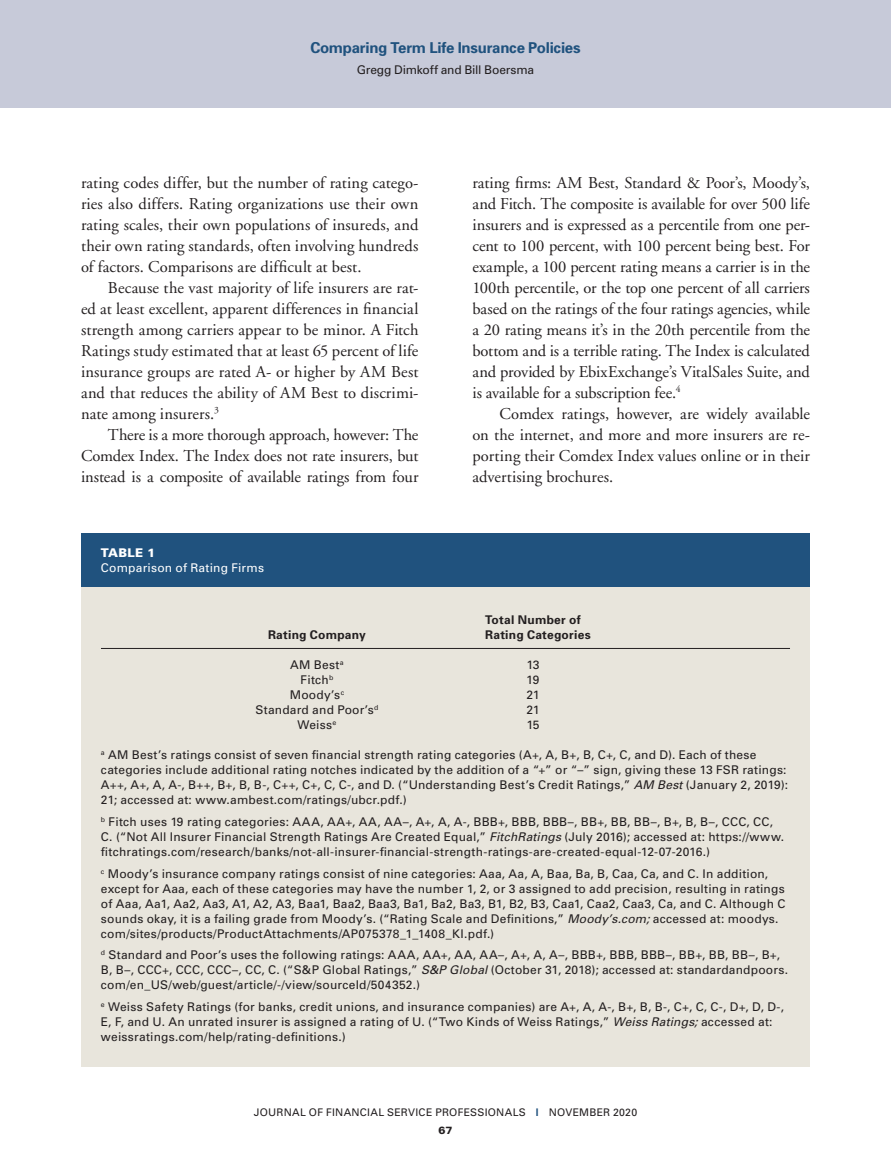
<style>
.page{position:relative;width:891px;height:1175px;background:#fff}
.page>*{position:absolute;margin:0;border:0;box-sizing:border-box;transform-origin:0 0}
.Text{font:16.5px/21px "Adobe Garamond";color:#231f20;text-align:justify}
.t1{font:700 15px "Univers";letter-spacing:-.015em;color:#20527e}
.Charts___Tables{font:12px/15px "Univers";letter-spacing:.02em;color:#231f20}
.Charts___Tables-2{font:700 12px "Univers";letter-spacing:.02em;color:#231f20}
.Charts___Tables-3{font:12px "Univers";letter-spacing:-.015em;color:#231f20}
.Charts___Tables-4{font:12px "Univers";letter-spacing:.015em;color:#fff}
.Charts___Tables-5{font:900 12px "Univers";letter-spacing:.02em;color:#fff}
.t2{font:10.5px/18px "Univers";letter-spacing:.025em;color:#231f20;text-align:center}
.s1{font-style:italic}
.s2{color:#20527e}
.s3{font-weight:900}
</style>
<div class="page">
<div style="left:0;top:0;width:891px;height:108px;background:#c7cad9"></div>
<div style="left:81px;top:533px;width:729px;height:54px;background:#20527e"></div>
<div style="left:81px;top:587px;width:729px;height:479px;background:#e8e5dc"></div>
<hr style="left:101px;top:648px;width:689px;height:1px;background:#231f20">
<p class="t1" style="left:310px;top:38px;width:272px">Comparing Term Life Insurance Policies</p>
<p class="Charts___Tables-3" style="left:357px;top:62px;width:179px">Gregg Dimkoff and Bill Boersma</p>
<p class="Text" style="left:81px;top:172px;width:339px">rating codes differ, but the number of rating catego&shy;ries also differs. Rating organizations use their own rating scales, their own populations of insureds, and their own rating standards, often involving hundreds of factors. Comparisons are difficult at best.</p>
<p class="Text" style="left:81px;top:277px;width:339px;text-indent:27px">Because the vast majority of life insurers are rat&shy;ed at least excellent, apparent differences in financial strength among carriers appear to be minor. A Fitch Ratings study estimated that at least 65 percent of life insurance groups are rated A- or higher by AM Best and that reduces the ability of AM Best to discrimi&shy;nate among insurers.<sup>3</sup></p>
<p class="Text" style="left:81px;top:424px;width:339px;text-indent:27px">There is a more thorough approach, however: The Comdex Index. The Index does not rate insurers, but instead is a composite of available ratings from four</p>
<p class="Charts___Tables-5" style="left:101px;top:545px;width:56px">TABLE 1</p>
<p class="Charts___Tables-4" style="left:101px;top:560px;width:165px">Comparison of Rating Firms</p>
<p class="Text" style="left:472px;top:172px;width:339px">rating firms: AM Best, Standard &amp; Poor’s, Moody’s, and Fitch. The composite is available for over 500 life insurers and is expressed as a percentile from one per&shy;cent to 100 percent, with 100 percent being best. For example, a 100 percent rating means a carrier is in the 100th percentile, or the top one percent of all carriers based on the ratings of the four ratings agencies, while a 20 rating means it’s in the 20th percentile from the bottom and is a terrible rating. The Index is calculated and provided by EbixExchange’s VitalSales Suite, and is available for a subscription fee.<sup>4</sup></p>
<p class="Text" style="left:472px;top:403px;width:339px;text-indent:27px">Comdex ratings, however, are widely available on the internet, and more and more insurers are re&shy;porting their Comdex Index values online or in their advertising brochures.</p>
<p class="Charts___Tables-2" style="left:485px;top:612px;width:97px">Total Number of</p>
<p class="Charts___Tables-2" style="left:268px;top:627px;width:99px">Rating Company</p>
<p class="Charts___Tables-2" style="left:485px;top:627px;width:107px">Rating Categories</p>
<p class="Charts___Tables" style="left:290px;top:657px;width:55px">AM Best<sup>a</sup></p>
<p class="Charts___Tables" style="left:526px;top:657px;width:15px">13</p>
<p class="Charts___Tables" style="left:301px;top:672px;width:34px">Fitch<sup>b</sup></p>
<p class="Charts___Tables" style="left:526px;top:672px;width:15px">19</p>
<p class="Charts___Tables" style="left:290px;top:687px;width:56px">Moody’s<sup>c</sup></p>
<p class="Charts___Tables" style="left:526px;top:687px;width:15px">21</p>
<p class="Charts___Tables" style="left:255px;top:702px;width:125px">Standard and Poor’s<sup>d</sup></p>
<p class="Charts___Tables" style="left:526px;top:702px;width:15px">21</p>
<p class="Charts___Tables" style="left:298px;top:717px;width:40px">Weiss<sup>e</sup></p>
<p class="Charts___Tables" style="left:526px;top:717px;width:15px">15</p>
<p class="Charts___Tables" style="left:101px;top:747px;width:689px"><sup>a</sup> AM Best’s ratings consist of seven financial strength rating categories (A+, A, B+, B, C+, C, and D). Each of these categories include additional rating notches indicated by the addition of a “+” or “–” sign, giving these 13 FSR ratings:<br>A++, A+, A, A-, B++, B+, B, B-, C++, C+, C, C-, and D. (“Understanding Best’s Credit Ratings,” <span class="s1">AM Best</span> (January 2, 2019):<br>21; accessed at: www.ambest.com/ratings/ubcr.pdf.)</p>
<p class="Charts___Tables" style="left:101px;top:814px;width:685px"><sup>b</sup> Fitch uses 19 rating categories: AAA, AA+, AA, AA–, A+, A, A-, BBB+, BBB, BBB–, BB+, BB, BB–, B+, B, B–, CCC, CC,<br>C. (“Not All Insurer Financial Strength Ratings Are Created Equal,” <span class="s1">FitchRatings</span> (July 2016); accessed at: https://www. fitchratings.com/research/banks/not-all-insurer-financial-strength-ratings-are-created-equal-12-07-2016.)</p>
<p class="Charts___Tables" style="left:101px;top:865px;width:686px"><sup>c</sup> Moody’s insurance company ratings consist of nine categories: Aaa, Aa, A, Baa, Ba, B, Caa, Ca, and C. In addition, except for Aaa, each of these categories may have the number 1, 2, or 3 assigned to add precision, resulting in ratings of Aaa, Aa1, Aa2, Aa3, A1, A2, A3, Baa1, Baa2, Baa3, Ba1, Ba2, Ba3, B1, B2, B3, Caa1, Caa2, Caa3, Ca, and C. Although C sounds okay, it is a failing grade from Moody’s. (“Rating Scale and Definitions,” <span class="s1">Moody’s.com;</span> accessed at: moodys. com/sites/products/ProductAttachments/AP075378_1_1408_KI.pdf.)</p>
<p class="Charts___Tables" style="left:101px;top:947px;width:689px"><sup>d</sup> Standard and Poor’s uses the following ratings: AAA, AA+, AA, AA–, A+, A, A–, BBB+, BBB, BBB–, BB+, BB, BB–, B+,<br>B, B–, CCC+, CCC, CCC–, CC, C. (“S&amp;P Global Ratings,” <span class="s1">S&amp;P Global</span> (October 31, 2018); accessed at: standardandpoors. com/en_US/web/guest/article/-/view/sourceId/504352.)</p>
<p class="Charts___Tables" style="left:101px;top:999px;width:685px"><sup>e</sup> Weiss Safety Ratings (for banks, credit unions, and insurance companies) are A+, A, A-, B+, B, B-, C+, C, C-, D+, D, D-,<br>E, F, and U. An unrated insurer is assigned a rating of U. (“Two Kinds of Weiss Ratings,” <span class="s1">Weiss Ratings;</span> accessed at: weissratings.com/help/rating-definitions.)</p>
<p class="t2" style="left:254px;top:1103px;width:385px">JOURNAL OF FINANCIAL SERVICE PROFESSIONALS <span class="s2">|</span> NOVEMBER 2020<br><span class="s3">67</span></p>
</div>
